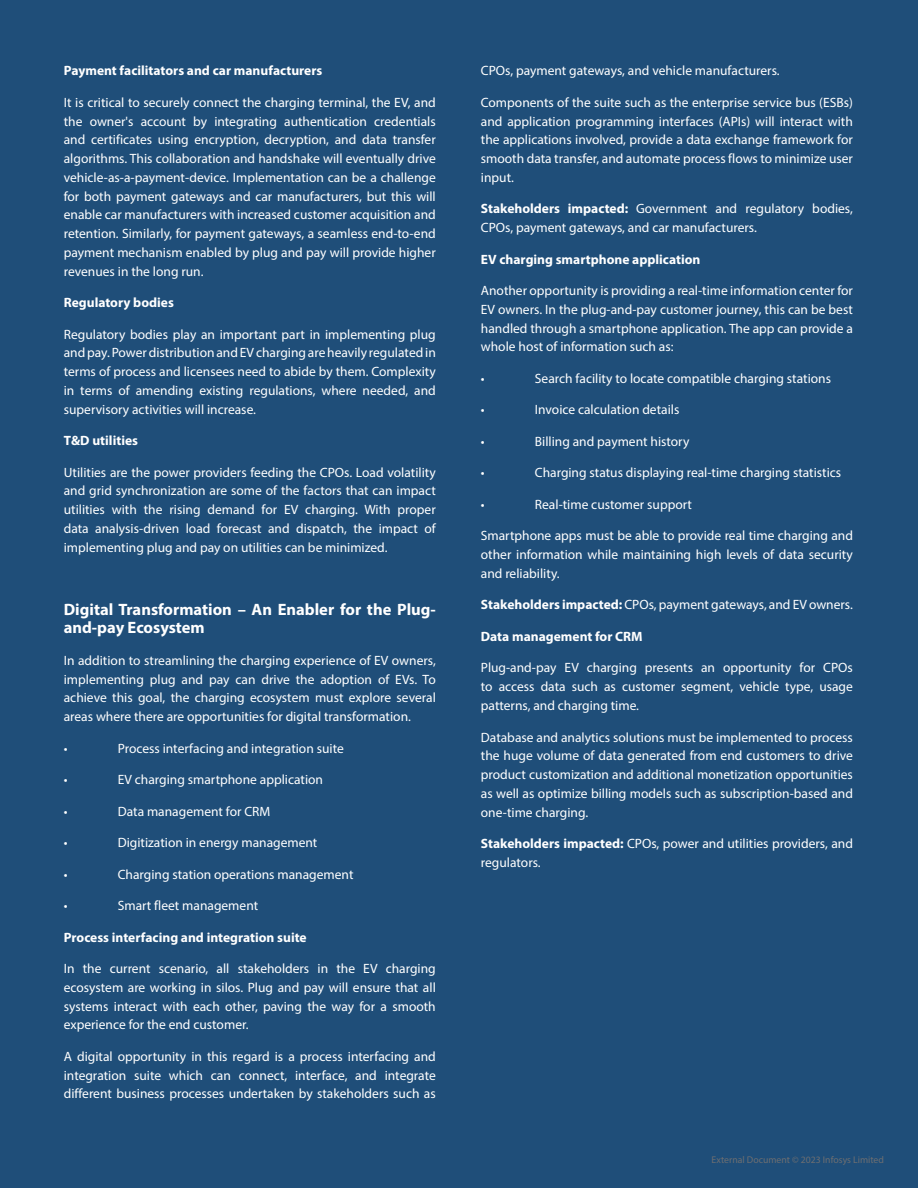
<style>
.page{position:relative;width:918px;height:1188px;background:#1f4e79}
.page>*{position:absolute;margin:0;border:0;box-sizing:border-box;transform-origin:0 0}
.t1{font:700 16.5px/18.8px "Myriad Pro";color:#fff}
.t2{font:13.5px/18.8px "Myriad Pro";color:#fff;text-align:justify}
.t3{font:700 13.5px "Myriad Pro";color:#fff}
.t4{font:9.75px "Myriad Pro";color:#6d6e71}
.s1{font-weight:700}
</style>
<div class="page">
<p class="t3" style="left:64px;top:62px;width:260px">Payment facilitators and car manufacturers</p>
<p class="t2" style="left:64px;top:93px;width:374px">It is critical to securely connect the charging terminal, the EV, and the owner's account by integrating authentication credentials and certificates using encryption, decryption, and data transfer algorithms. This collaboration and handshake will eventually drive vehicle-as-a-payment-device. Implementation can be a challenge for both payment gateways and car manufacturers, but this will enable car manufacturers with increased customer acquisition and retention. Similarly, for payment gateways, a seamless end-to-end payment mechanism enabled by plug and pay will provide higher revenues in the long run.</p>
<p class="t3" style="left:64px;top:294px;width:112px">Regulatory bodies</p>
<p class="t2" style="left:64px;top:324px;width:374px">Regulatory bodies play an important part in implementing plug and pay. Power distribution and EV charging are heavily regulated in terms of process and licensees need to abide by them. Complexity in terms of amending existing regulations, where needed, and supervisory activities will increase.</p>
<p class="t3" style="left:64px;top:432px;width:76px">T&amp;D utilities</p>
<p class="t2" style="left:64px;top:463px;width:374px">Utilities are the power providers feeding the CPOs. Load volatility and grid synchronization are some of the factors that can impact utilities with the rising demand for EV charging. With proper data analysis-driven load forecast and dispatch, the impact of implementing plug and pay on utilities can be minimized.</p>
<p class="t1" style="left:64px;top:599px;width:374px">Digital Transformation – An Enabler for the Plug&shy;and-pay Ecosystem</p>
<p class="t2" style="left:64px;top:651px;width:374px">In addition to streamlining the charging experience of EV owners, implementing plug and pay can drive the adoption of EVs. To achieve this goal, the charging ecosystem must explore several areas where there are opportunities for digital transformation.</p>
<p class="t2" style="left:64px;top:739px;width:5px">•</p>
<p class="t2" style="left:118px;top:739px;width:228px">Process interfacing and integration suite</p>
<p class="t2" style="left:64px;top:770px;width:5px">•</p>
<p class="t2" style="left:118px;top:770px;width:207px">EV charging smartphone application</p>
<p class="t2" style="left:64px;top:802px;width:5px">•</p>
<p class="t2" style="left:118px;top:802px;width:154px">Data management for CRM</p>
<p class="t2" style="left:64px;top:833px;width:5px">•</p>
<p class="t2" style="left:118px;top:833px;width:201px">Digitization in energy management</p>
<p class="t2" style="left:64px;top:865px;width:5px">•</p>
<p class="t2" style="left:118px;top:865px;width:237px">Charging station operations management</p>
<p class="t2" style="left:64px;top:896px;width:5px">•</p>
<p class="t2" style="left:118px;top:896px;width:142px">Smart fleet management</p>
<p class="t3" style="left:64px;top:928px;width:244px">Process interfacing and integration suite</p>
<p class="t2" style="left:64px;top:959px;width:374px">In the current scenario, all stakeholders in the EV charging ecosystem are working in silos. Plug and pay will ensure that all systems interact with each other, paving the way for a smooth experience for the end customer.</p>
<p class="t2" style="left:64px;top:1047px;width:374px">A digital opportunity in this regard is a process interfacing and integration suite which can connect, interface, and integrate different business processes undertaken by stakeholders such as</p>
<p class="t2" style="left:481px;top:61px;width:300px">CPOs, payment gateways, and vehicle manufacturers.</p>
<p class="t2" style="left:481px;top:93px;width:374px">Components of the suite such as the enterprise service bus (ESBs) and application programming interfaces (APIs) will interact with the applications involved, provide a data exchange framework for smooth data transfer, and automate process flows to minimize user input.</p>
<p class="t2" style="left:481px;top:199px;width:374px"><span class="s1">Stakeholders impacted:</span> Government and regulatory bodies,<br>CPOs, payment gateways, and car manufacturers.</p>
<p class="t3" style="left:481px;top:250px;width:221px">EV charging smartphone application</p>
<p class="t2" style="left:481px;top:281px;width:374px">Another opportunity is providing a real-time information center for EV owners. In the plug-and-pay customer journey, this can be best handled through a smartphone application. The app can provide a whole host of information such as:</p>
<p class="t2" style="left:481px;top:369px;width:5px">•</p>
<p class="t2" style="left:535px;top:369px;width:298px">Search facility to locate compatible charging stations</p>
<p class="t2" style="left:481px;top:400px;width:5px">•</p>
<p class="t2" style="left:535px;top:400px;width:146px">Invoice calculation details</p>
<p class="t2" style="left:481px;top:432px;width:5px">•</p>
<p class="t2" style="left:535px;top:432px;width:156px">Billing and payment history</p>
<p class="t2" style="left:481px;top:463px;width:5px">•</p>
<p class="t2" style="left:535px;top:463px;width:308px">Charging status displaying real-time charging statistics</p>
<p class="t2" style="left:481px;top:495px;width:5px">•</p>
<p class="t2" style="left:535px;top:495px;width:159px">Real-time customer support</p>
<p class="t2" style="left:481px;top:526px;width:374px">Smartphone apps must be able to provide real time charging and other information while maintaining high levels of data security and reliability.</p>
<p class="t2" style="left:481px;top:595px;width:374px"><span class="s1">Stakeholders impacted:</span> CPOs, payment gateways, and EV owners.</p>
<p class="t3" style="left:481px;top:628px;width:163px">Data management for CRM</p>
<p class="t2" style="left:481px;top:658px;width:374px">Plug-and-pay EV charging presents an opportunity for CPOs to access data such as customer segment, vehicle type, usage patterns, and charging time.</p>
<p class="t2" style="left:481px;top:727px;width:374px">Database and analytics solutions must be implemented to process the huge volume of data generated from end customers to drive product customization and additional monetization opportunities as well as optimize billing models such as subscription-based and one-time charging.</p>
<p class="t2" style="left:481px;top:834px;width:374px"><span class="s1">Stakeholders impacted:</span> CPOs, power and utilities providers, and regulators.</p>
<p class="t4" style="left:712px;top:1154px;width:174px">External Document © 2023 Infosys Limited</p>
</div>
